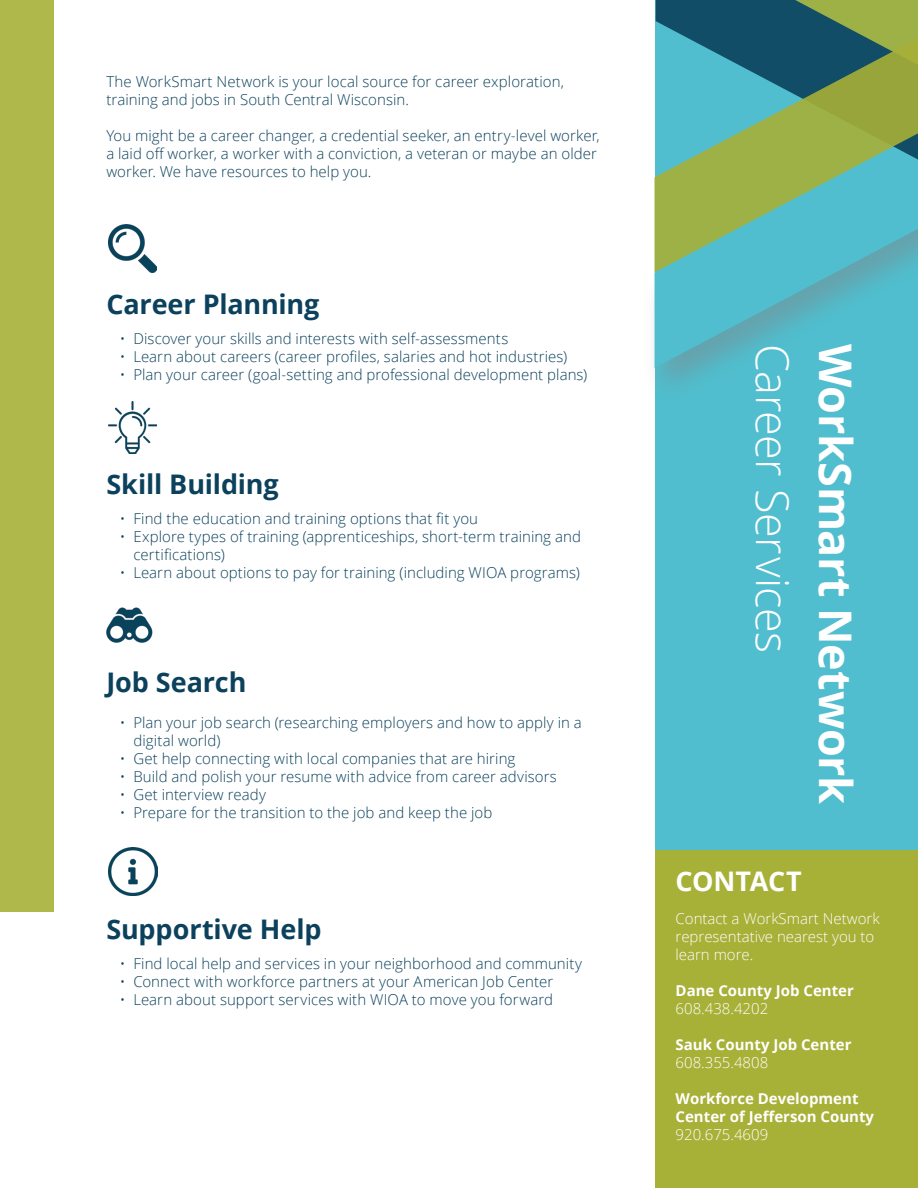
<style>
.page{position:relative;width:918px;height:1188px;background:#fff}
.page>*{position:absolute;margin:0;border:0;box-sizing:border-box;transform-origin:0 0}
.t1{font:700 45px "Open Sans";letter-spacing:-.01em;color:#fff}
.t2{font:300 45px "Open Sans";letter-spacing:-.01em;color:#fff}
.t3{font:700 27px "Open Sans";letter-spacing:-.005em;color:#0b415c}
.t4{font:700 27px "Open Sans";letter-spacing:-.01em;color:#fff}
.t5{font:300 15px/18px "Open Sans";letter-spacing:.005em;color:#0b415c}
.t6{font:300 15px/18px "Open Sans";color:#fff}
.t7{font:700 15px "Open Sans";color:#fff}
</style>
<div class="page">
<div style="left:656px;top:0;width:262px;height:899px;background:#50bece"></div>
<div style="left:642px;top:60px;width:276px;height:345px;background:#808285;opacity:.5"></div>
<svg style="left:654px;top:272px;width:264px;height:96px"></svg>
<svg style="left:654px;top:0;width:264px;height:272px"></svg>
<div style="left:0;top:0;width:54px;height:912px;background:#afb84b"></div>
<div style="left:655px;top:850px;width:263px;height:338px;background:#a7b037"></div>
<img style="left:108px;top:225px;width:48px;height:48px">
<img style="left:108px;top:402px;width:48px;height:52px">
<img style="left:106px;top:607px;width:47px;height:36px">
<img style="left:108px;top:847px;width:49px;height:49px">
<p class="t5" style="left:106px;top:73px;width:459px">The WorkSmart Network is your local source for career exploration, training and jobs in South Central Wisconsin.</p>
<p class="t5" style="left:106px;top:127px;width:495px">You might be a career changer, a credential seeker, an entry-level worker, a laid off worker, a worker with a conviction, a veteran or maybe an older worker. We have resources to help you.</p>
<p class="t3" style="left:106px;top:285px;width:215px">Career Planning</p>
<p class="t5" style="left:120px;top:329px;width:390px">• Discover your skills and interests with self-assessments</p>
<p class="t5" style="left:120px;top:347px;width:449px">• Learn about careers (career profiles, salaries and hot industries)</p>
<p class="t5" style="left:120px;top:365px;width:469px">• Plan your career (goal-setting and professional development plans)</p>
<p class="t3" style="left:106px;top:465px;width:174px">Skill Building</p>
<p class="t5" style="left:120px;top:509px;width:360px">• Find the education and training options that fit you</p>
<p class="t5" style="left:133px;top:527px;width:449px;text-indent:-14px">• Explore types of training (apprenticeships, short-term training and certifications)</p>
<p class="t5" style="left:120px;top:563px;width:462px">• Learn about options to pay for training (including WIOA programs)</p>
<p class="t3" style="left:106px;top:663px;width:142px">Job Search</p>
<p class="t5" style="left:133px;top:713px;width:450px;text-indent:-14px">• Plan your job search (researching employers and how to apply in a digital world)</p>
<p class="t5" style="left:120px;top:749px;width:397px">• Get help connecting with local companies that are hiring</p>
<p class="t5" style="left:120px;top:767px;width:439px">• Build and polish your resume with advice from career advisors</p>
<p class="t5" style="left:120px;top:785px;width:148px">• Get interview ready</p>
<p class="t5" style="left:120px;top:803px;width:374px">• Prepare for the transition to the job and keep the job</p>
<p class="t3" style="left:106px;top:911px;width:217px">Supportive Help</p>
<p class="t5" style="left:120px;top:955px;width:464px">• Find local help and services in your neighborhood and community</p>
<p class="t5" style="left:120px;top:973px;width:435px">• Connect with workforce partners at your American Job Center</p>
<p class="t5" style="left:120px;top:991px;width:435px">• Learn about support services with WIOA to move you forward</p>
<p class="t2" style="left:803px;top:344px;width:311px;rotate:90deg">Career Services</p>
<p class="t1" style="left:867px;top:344px;width:462px;rotate:90deg">WorkSmart Network</p>
<p class="t4" style="left:676px;top:863px;width:128px">CONTACT</p>
<p class="t6" style="left:676px;top:909px;width:206px">Contact a WorkSmart Network representative nearest you to learn more.</p>
<p class="t7" style="left:676px;top:980px;width:180px">Dane County Job Center</p>
<p class="t6" style="left:676px;top:999px;width:94px">608.438.4202</p>
<p class="t7" style="left:676px;top:1034px;width:177px">Sauk County Job Center</p>
<p class="t6" style="left:676px;top:1053px;width:94px">608.355.4808</p>
<p class="t7" style="left:676px;top:1088px;width:184px">Workforce Development</p>
<p class="t7" style="left:676px;top:1106px;width:200px">Center of Jefferson County</p>
<p class="t6" style="left:676px;top:1125px;width:94px">920.675.4609</p>
</div>
